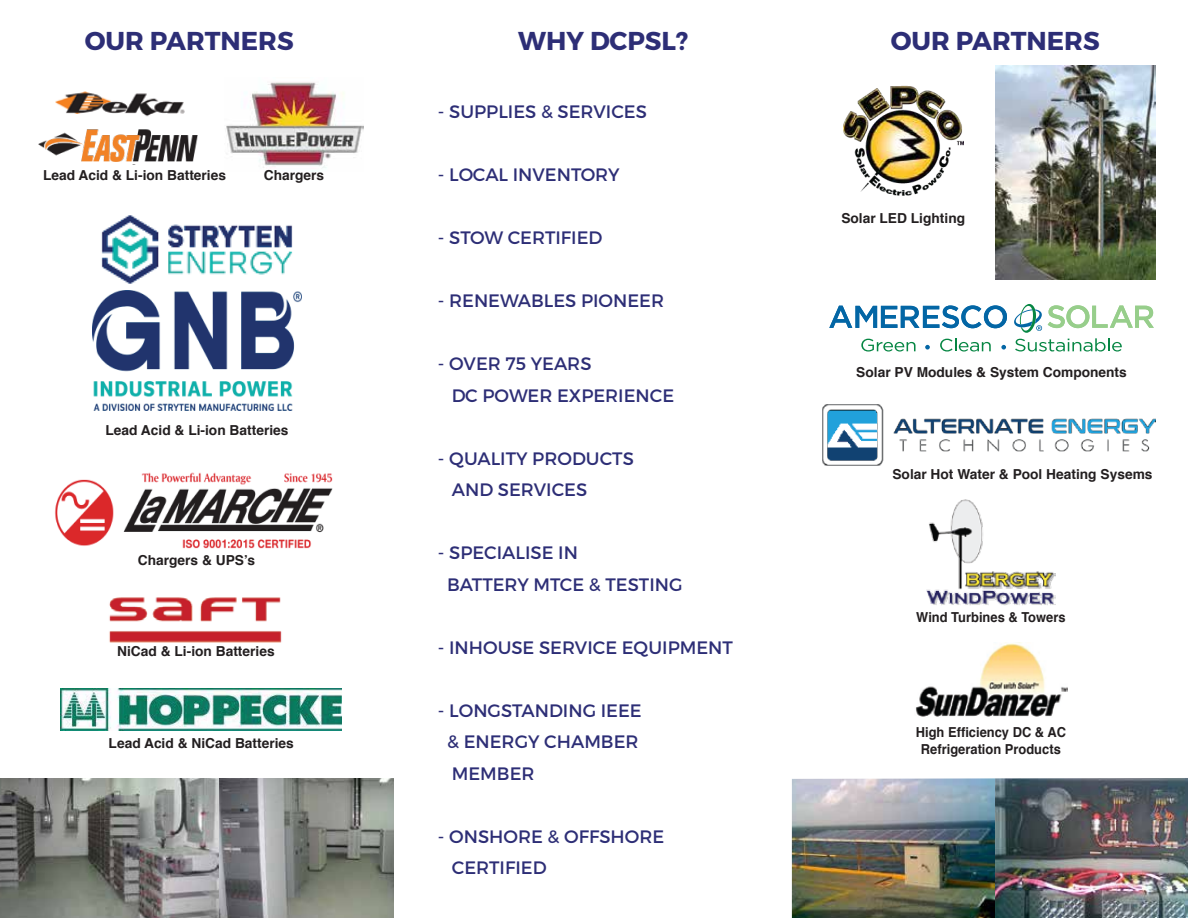
<style>
.page{position:relative;width:1188px;height:918px;background:#fff}
.page>*{position:absolute;margin:0;border:0;box-sizing:border-box;transform-origin:0 0}
.t1{font:700 25.8px "Montserrat";color:#2d2e76}
.t2{font:18px/31.5px "Montserrat";color:#2d2e76}
.t3{font:700 13.8px "Helvetica";color:#231f20}
.t4{font:700 13.8px/16.5px "Helvetica";color:#231f20;text-align:center;scale:.94 1}
</style>
<div class="page">
<img style="left:218px;top:778px;width:176px;height:140px">
<img style="left:0;top:778px;width:218px;height:140px">
<img style="left:995px;top:65px;width:161px;height:214px">
<img style="left:38px;top:129px;width:160px;height:36px">
<img style="left:55px;top:91px;width:130px;height:26px">
<img style="left:226px;top:82px;width:138px;height:86px">
<img style="left:101px;top:215px;width:201px;height:86px">
<img style="left:93px;top:290px;width:208px;height:121px">
<img style="left:55px;top:472px;width:278px;height:76px">
<img style="left:109px;top:597px;width:173px;height:46px">
<img style="left:61px;top:688px;width:281px;height:43px">
<img style="left:844px;top:85px;width:119px;height:111px">
<img style="left:915px;top:643px;width:152px;height:74px">
<img style="left:823px;top:405px;width:332px;height:61px">
<img style="left:926px;top:499px;width:130px;height:107px">
<svg style="left:925px;top:345px;width:5px;height:5px"></svg>
<svg style="left:1001px;top:345px;width:5px;height:5px"></svg>
<svg style="left:861px;top:339px;width:55px;height:13px"></svg>
<svg style="left:940px;top:338px;width:51px;height:14px"></svg>
<svg style="left:829px;top:305px;width:178px;height:23px"></svg>
<svg style="left:1014px;top:304px;width:140px;height:48px"></svg>
<img style="left:792px;top:778px;width:396px;height:140px">
<h1 class="t1" style="left:85px;top:25px;width:210px">OUR PARTNERS</h1>
<h1 class="t1" style="left:518px;top:25px;width:172px">WHY DCPSL?</h1>
<p class="t3" style="left:43px;top:164px;width:184px">Lead Acid &amp; Li-ion Batteries</p>
<p class="t3" style="left:264px;top:164px;width:62px">Chargers</p>
<p class="t3" style="left:106px;top:419px;width:184px">Lead Acid &amp; Li-ion Batteries</p>
<p class="t3" style="left:138px;top:549px;width:119px">Chargers &amp; UPS’s</p>
<p class="t3" style="left:117px;top:640px;width:159px">NiCad &amp; Li-ion Batteries</p>
<p class="t3" style="left:109px;top:732px;width:187px">Lead Acid &amp; NiCad Batteries</p>
<p class="t2" style="left:438px;top:96px;width:210px">- SUPPLIES &amp; SERVICES</p>
<p class="t2" style="left:438px;top:159px;width:183px">- LOCAL INVENTORY</p>
<p class="t2" style="left:438px;top:222px;width:166px">- STOW CERTIFIED</p>
<p class="t2" style="left:438px;top:285px;width:228px">- RENEWABLES PIONEER</p>
<p class="t2" style="left:452px;top:348px;width:224px;text-indent:-14px">- OVER 75 YEARS<br>DC POWER EXPERIENCE</p>
<p class="t2" style="left:452px;top:442px;width:184px;text-indent:-14px">- QUALITY PRODUCTS<br>AND SERVICES</p>
<p class="t2" style="left:447px;top:537px;width:237px;text-indent:-9px">- SPECIALISE IN<br>BATTERY MTCE &amp; TESTING</p>
<p class="t2" style="left:438px;top:631px;width:297px">- INHOUSE SERVICE EQUIPMENT</p>
<p class="t2" style="left:447px;top:694px;width:196px;text-indent:-9px">- LONGSTANDING IEEE &amp; ENERGY CHAMBER<br>MEMBER</p>
<p class="t2" style="left:452px;top:820px;width:214px;text-indent:-14px">- ONSHORE &amp; OFFSHORE<br>CERTIFIED</p>
<h1 class="t1" style="left:891px;top:25px;width:210px">OUR PARTNERS</h1>
<p class="t3" style="left:841px;top:207px;width:125px">Solar LED Lighting</p>
<p class="t3" style="left:856px;top:361px;width:272px">Solar PV Modules &amp; System Components</p>
<p class="t3" style="left:892px;top:463px;width:262px">Solar Hot Water &amp; Pool Heating Sysems</p>
<p class="t4" style="left:916px;top:609px;width:160px">Wind Turbines &amp; Towers</p>
<p class="t4" style="left:916px;top:724px;width:161px">High Efficiency DC &amp; AC<br>Refrigeration Products</p>
</div>
